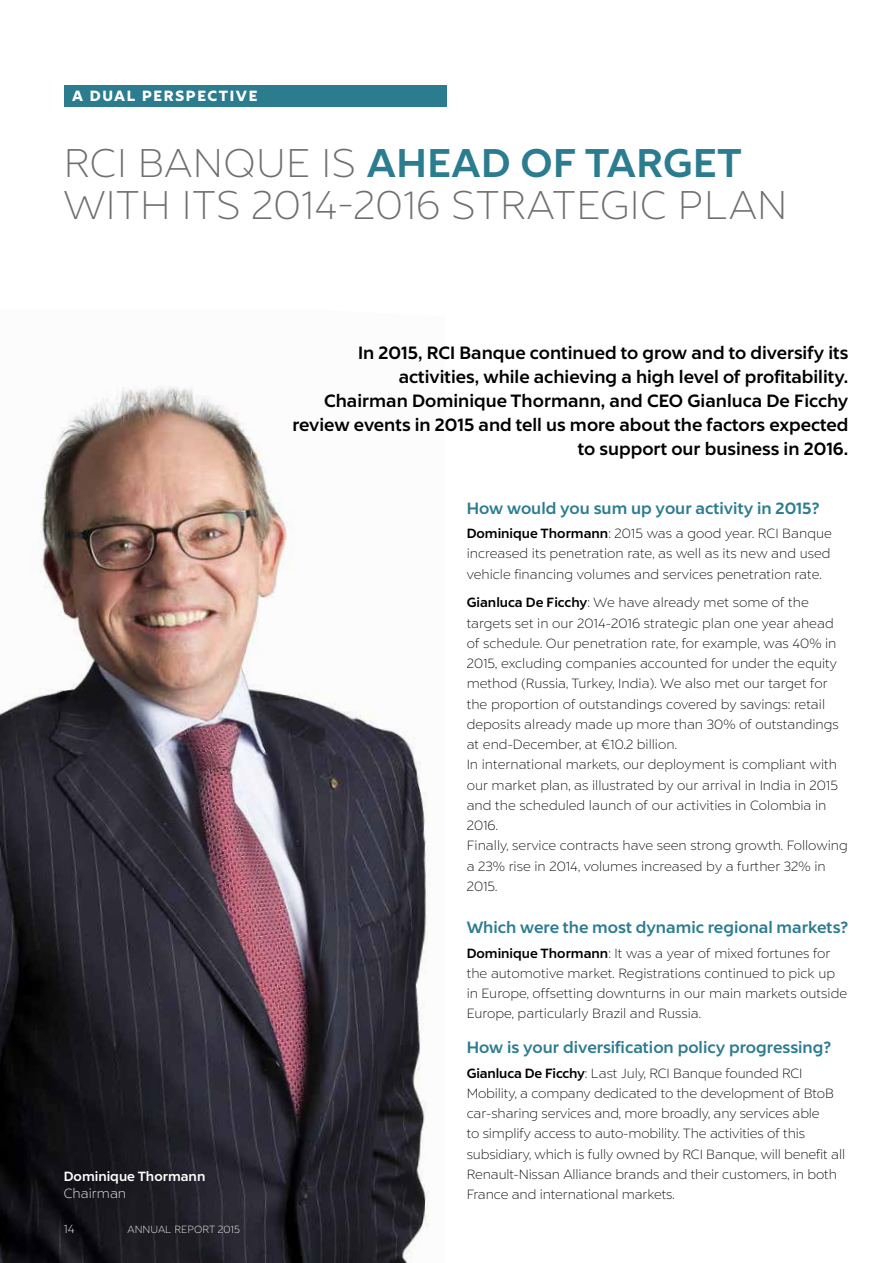
<style>
.page{position:relative;width:893px;height:1263px;background:#fff}
.page>*{position:absolute;margin:0;border:0;box-sizing:border-box;transform-origin:0 0}
.t1{font:300 40.5px/42px "RCI";letter-spacing:.01em;color:#706f6f}
.t2{font:700 18px/24px "RCI";color:#000;text-align:right}
.t3{font:700 16.5px "RCI";color:#2b7c8f}
.t4{font:900 15px "RCI";letter-spacing:.11em;color:#fff}
.t5{font:300 13.5px/20.2px "RCI";color:#000}
.t6{font:700 13.5px "RCI";color:#fff}
.t7{font:300 13.5px "RCI";color:#fff}
.t8{font:300 12px "RCI";color:#fff}
.t9{font:300 10.5px "RCI";color:#fff}
.s1{font-weight:700;color:#2b7c8f}
.s2{font-weight:700}
</style>
<div class="page">
<div style="left:64px;top:85px;width:382px;height:21px;background:#2b7c8f"></div>
<img style="left:0;top:386px;width:431px;height:877px">
<p class="t4" style="left:72px;top:86px;width:187px">A DUAL PERSPECTIVE</p>
<h1 class="t1" style="left:64px;top:141px;width:725px">RCI BANQUE IS <span class="s1">AHEAD OF TARGET<br></span>WITH ITS 2014-2016 STRATEGIC PLAN</h1>
<p class="t6" style="left:64px;top:1168px;width:143px">Dominique Thormann</p>
<p class="t7" style="left:64px;top:1185px;width:64px">Chairman</p>
<p class="t8" style="left:64px;top:1222px;width:12px">14</p>
<p class="t9" style="left:128px;top:1223px;width:114px">ANNUAL REPORT 2015</p>
<p class="t2" style="left:292px;top:341px;width:557px">In 2015, RCI Banque continued to grow and to diversify its activities, while achieving a high level of profitability.<br>Chairman Dominique Thormann, and CEO Gianluca De Ficchy review events in 2015 and tell us more about the factors expected to support our business in 2016.</p>
<p class="t3" style="left:467px;top:498px;width:354px">How would you sum up your activity in 2015?</p>
<p class="t5" style="left:467px;top:523px;width:367px;text-align:justify"><span class="s2">Dominique Thormann</span>: 2015 was a good year. RCI Banque increased its penetration rate, as well as its new and used vehicle financing volumes and services penetration rate.</p>
<p class="t5" style="left:467px;top:592px;width:383px"><span class="s2">Gianluca De Ficchy</span>: We have already met some of the targets set in our 2014-2016 strategic plan one year ahead of schedule. Our penetration rate, for example, was 40% in 2015, excluding companies accounted for under the equity method (Russia, Turkey, India). We also met our target for the proportion of outstandings covered by savings: retail deposits already made up more than 30% of outstandings at end-December, at €10.2 billion.<br>In international markets, our deployment is compliant with our market plan, as illustrated by our arrival in India in 2015 and the scheduled launch of our activities in Colombia in 2016.<br>Finally, service contracts have seen strong growth. Following a 23% rise in 2014, volumes increased by a further 32% in 2015.</p>
<p class="t3" style="left:467px;top:917px;width:383px">Which were the most dynamic regional markets?</p>
<p class="t5" style="left:467px;top:943px;width:382px"><span class="s2">Dominique Thormann</span>: It was a year of mixed fortunes for the automotive market. Registrations continued to pick up in Europe, offsetting downturns in our main markets outside Europe, particularly Brazil and Russia.</p>
<p class="t3" style="left:467px;top:1037px;width:366px">How is your diversification policy progressing?</p>
<p class="t5" style="left:467px;top:1063px;width:380px"><span class="s2">Gianluca De Ficchy</span>: Last July, RCI Banque founded RCI Mobility, a company dedicated to the development of BtoB car-sharing services and, more broadly, any services able<br>to simplify access to auto-mobility. The activities of this subsidiary, which is fully owned by RCI Banque, will benefit all Renault-Nissan Alliance brands and their customers, in both France and international markets.</p>
</div>
